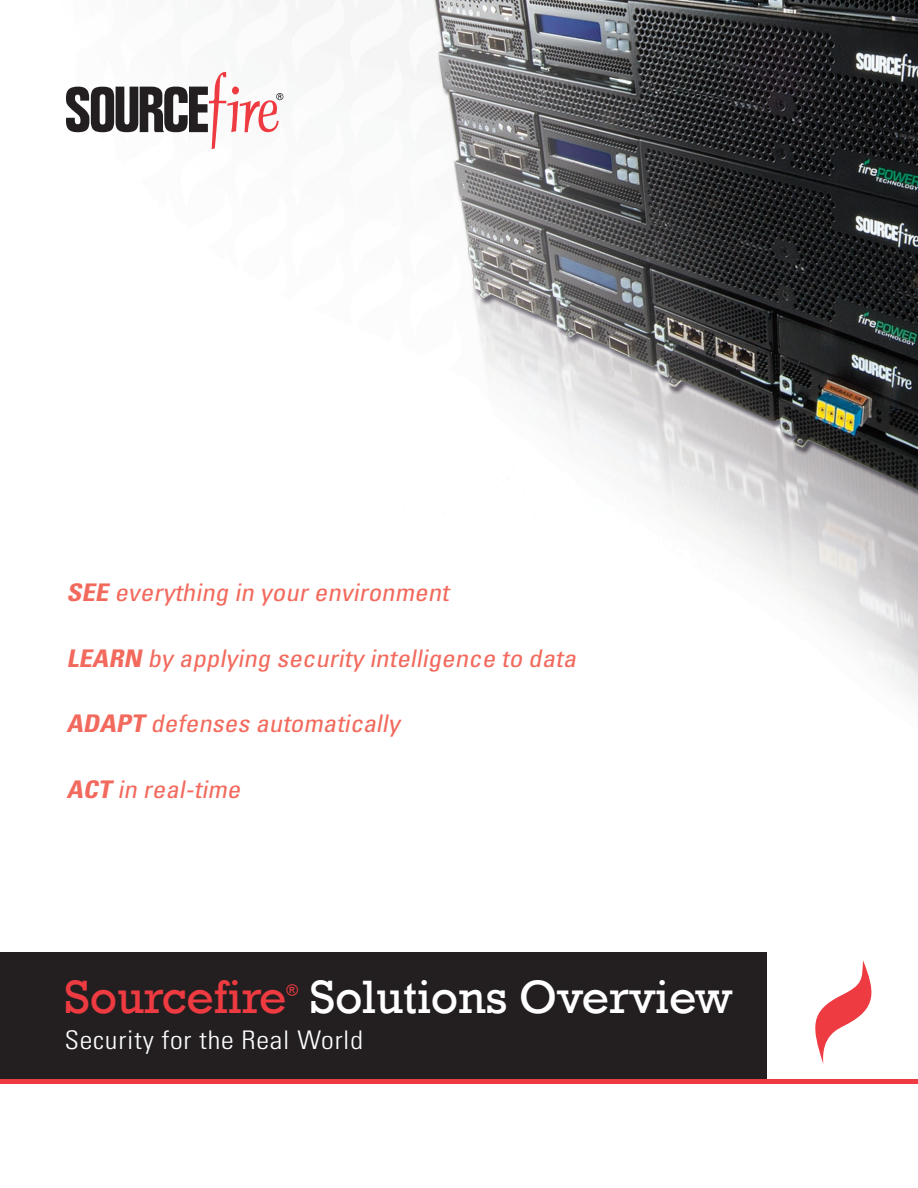
<style>
.page{position:relative;width:918px;height:1188px;background:#fff}
.page>*{position:absolute;margin:0;border:0;box-sizing:border-box;transform-origin:0 0}
.t1{font:48px "Rockwell";letter-spacing:-.005em;color:#fff}
.t2{font:48px "Rockwell";letter-spacing:-.005em;color:#ee3a41}
.t3{font:300 condensed 25.65px "Univers";letter-spacing:.025em;color:#fff;scale:1.11 1}
.t4{font:italic condensed 24.3px "Univers";color:#f26a5d;scale:1.11 1}
.t5{font:15.75px "Rockwell";color:#ee3a41}
.s1{font-weight:700}
</style>
<div class="page">
<div style="left:0;top:952px;width:767px;height:128px;background:#231f20"></div>
<img style="left:211px;top:0;width:707px;height:700px">
<hr style="left:0;top:1080px;width:918px;height:4px;background:#ee3a41">
<svg style="left:815px;top:960px;width:57px;height:104px"></svg>
<svg style="left:66px;top:72px;width:217px;height:77px"></svg>
<p class="t4" style="left:66px;top:577px;width:351px"><span class="s1">SEE</span> everything in yourenvironment</p>
<p class="t4" style="left:66px;top:643px;width:466px"><span class="s1">LEARN</span> by applying security intelligence to data</p>
<p class="t4" style="left:66px;top:708px;width:307px"><span class="s1">ADAPT</span> defenses automatically</p>
<p class="t4" style="left:66px;top:774px;width:163px"><span class="s1">ACT</span> in real-time</p>
<h1 class="t2" style="left:65px;top:969px;width:224px">Sourcefire</h1>
<p class="t5" style="left:286px;top:981px;width:13px">®</p>
<h1 class="t1" style="left:310px;top:969px;width:424px">Solutions Overview</h1>
<p class="t3" style="left:65px;top:1024px;width:270px">Security for the Real World</p>
</div>
